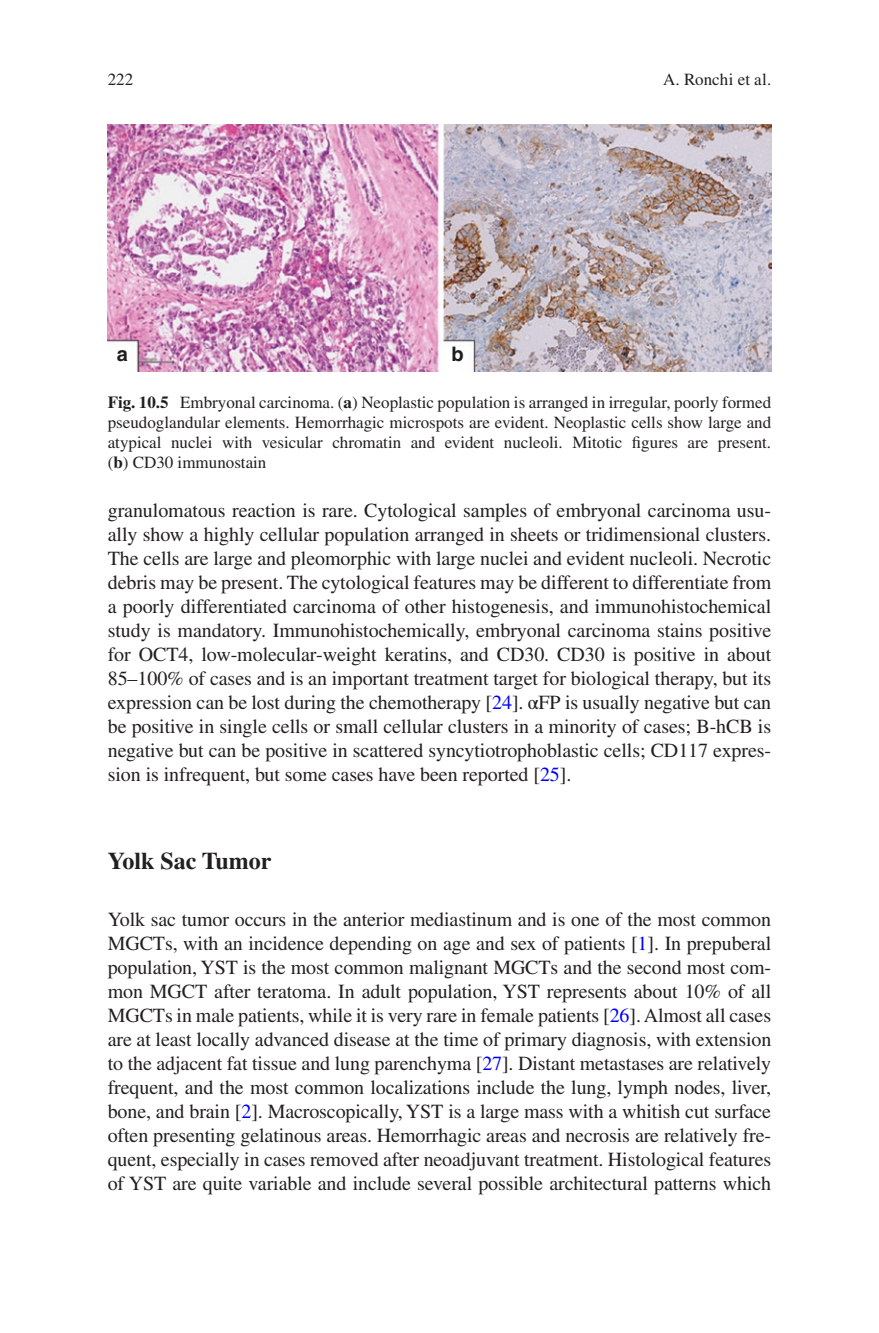
<style>
.page{position:relative;width:879px;height:1333px;background:#fff}
.page>*{position:absolute;margin:0;border:0;box-sizing:border-box;transform-origin:0 0}
.t1{font:700 24px "Hcbsnr Times LT Std";color:#231f20}
.t2{font:20px/24px "Yqrnwk Times LT Std";letter-spacing:-.005em;color:#231f20;text-align:justify}
.t3{font:700 20px "Ysxxls Helvetica";color:#1d1e1f}
.t4{font:17px/20px "Yqrnwk Times LT Std";color:#231f20;text-align:justify}
.t5{font:17px "Ytbvkc Times LT Std";color:#231f20}
.s1{font-family:"Hcbsnr Times LT Std";font-weight:700}
.s2{color:#0000fa}
.s3{font-family:"Crwrmg STIX General"}
</style>
<div class="page">
<img style="left:108px;top:124px;width:663px;height:248px">
<p class="t4" style="left:108px;top:69px;width:27px">222</p>
<p class="t5" style="left:663px;top:70px;width:109px">A. Ronchi et al.</p>
<p class="t3" style="left:117px;top:342px;width:13px">a</p>
<p class="t3" style="left:451px;top:342px;width:14px">b</p>
<p class="t4" style="left:108px;top:392px;width:665px"><span class="s1">Fig. 10.5</span> Embryonal carcinoma. (<span class="s1">a</span>) Neoplastic population is arranged in irregular, poorly formed pseudoglandular elements. Hemorrhagic microspots are evident. Neoplastic cells show large and atypical nuclei with vesicular chromatin and evident nucleoli. Mitotic figures are present. (<span class="s1">b</span>) CD30 immunostain</p>
<p class="t2" style="left:108px;top:498px;width:665px">granulomatous reaction is rare. Cytological samples of embryonal carcinoma usu&shy;ally show a highly cellular population arranged in sheets or tridimensional clusters.<br>The cells are large and pleomorphic with large nuclei and evident nucleoli. Necrotic debris may be present. The cytological features may be different to differentiate from a poorly differentiated carcinoma of other histogenesis, and immunohistochemical study is mandatory. Immunohistochemically, embryonal carcinoma stains positive for OCT4, low-molecular-weight keratins, and CD30. CD30 is positive in about 85–100% of cases and is an important treatment target for biological therapy, but its expression can be lost during the chemotherapy [<span class="s2">24</span>]. <span class="s3">α</span>FP is usually negative but can be positive in single cells or small cellular clusters in a minority of cases; <span class="s3">Β</span>-hCB is negative but can be positive in scattered syncytiotrophoblastic cells; CD117 expres&shy;sion is infrequent, but some cases have been reported [<span class="s2">25</span>].</p>
<p class="t1" style="left:108px;top:847px;width:165px">Yolk Sac Tumor</p>
<p class="t2" style="left:108px;top:906px;width:665px">Yolk sac tumor occurs in the anterior mediastinum and is one of the most common MGCTs, with an incidence depending on age and sex of patients [<span class="s2">1</span>]. In prepuberal population, YST is the most common malignant MGCTs and the second most com&shy;mon MGCT after teratoma. In adult population, YST represents about 10% of all MGCTs in male patients, while it is very rare in female patients [<span class="s2">26</span>]. Almost all cases are at least locally advanced disease at the time of primary diagnosis, with extension to the adjacent fat tissue and lung parenchyma [<span class="s2">27</span>]. Distant metastases are relatively frequent, and the most common localizations include the lung, lymph nodes, liver, bone, and brain [<span class="s2">2</span>]. Macroscopically, YST is a large mass with a whitish cut surface often presenting gelatinous areas. Hemorrhagic areas and necrosis are relatively fre&shy;quent, especially in cases removed after neoadjuvant treatment. Histological features of YST are quite variable and include several possible architectural patterns which</p>
</div>
